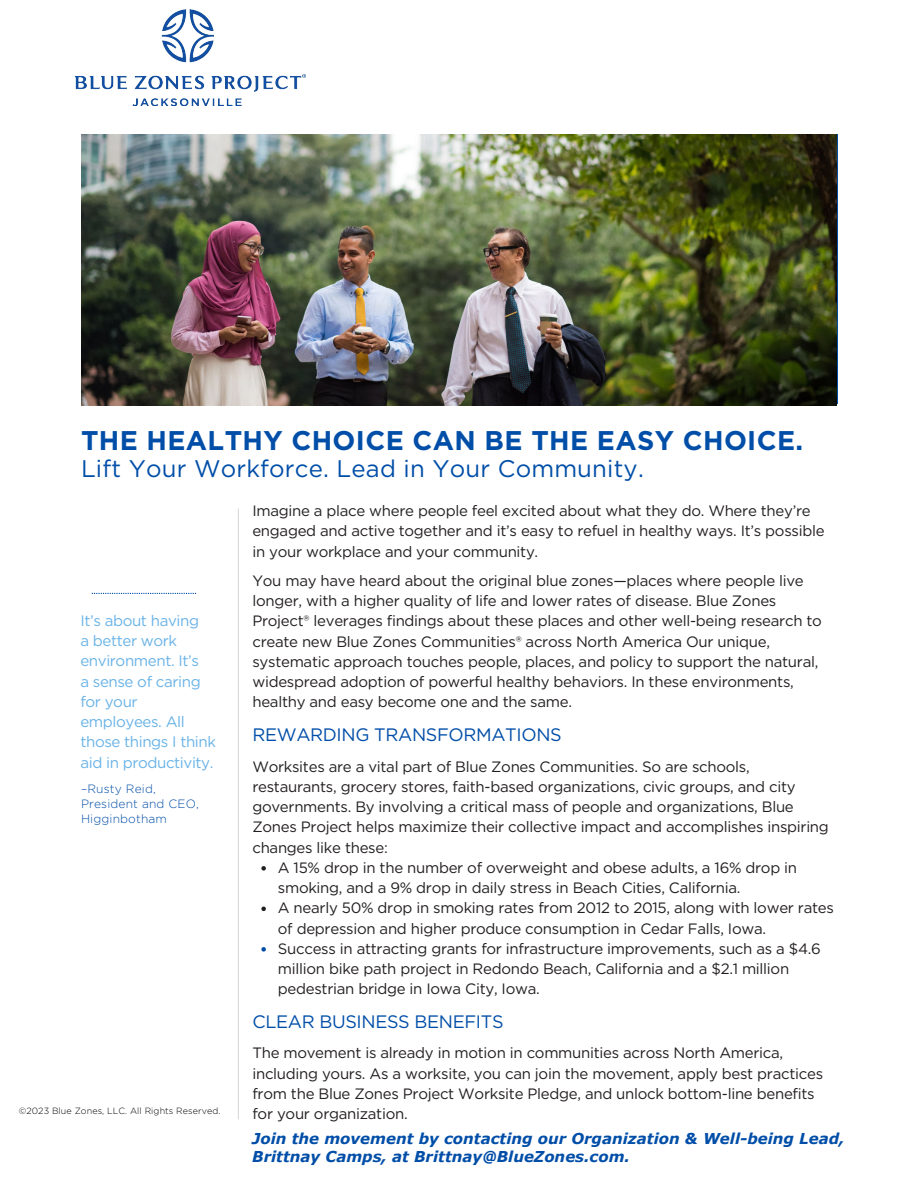
<style>
.page{position:relative;width:918px;height:1188px;background:#fff}
.page>*{position:absolute;margin:0;border:0;box-sizing:border-box;transform-origin:0 0}
.t1{font:700 27px "Gotham";letter-spacing:.015em;color:#004ea8}
.t2{font:24px "Gotham";letter-spacing:.01em;color:#004ea8}
.t3{font:18px "Gotham";letter-spacing:-.02em;color:#004ea8}
.t4{font:15.15px/20.2px "Gotham";letter-spacing:-.025em;color:#69b3e7}
.t5{font:15px/20.2px "Gotham";letter-spacing:-.02em;color:#231f20}
.t6{font:italic 700 15px/18px "Verdana";color:#004ea8}
.t7{font:300 12px/15px "Gotham";letter-spacing:.015em;color:#004ea8}
.t8{font:300 9px "Gotham";letter-spacing:.01em;color:#000}
</style>
<div class="page">
<svg style="left:92px;top:593px;width:104px;height:1px"></svg>
<hr style="left:238px;top:509px;width:1px;height:610px;background:#000">
<img style="left:81px;top:134px;width:756px;height:272px">
<svg style="left:261px;top:866px;width:5px;height:5px"></svg>
<svg style="left:261px;top:907px;width:5px;height:4px"></svg>
<svg style="left:261px;top:947px;width:5px;height:5px"></svg>
<img style="left:74px;top:10px;width:232px;height:95px">
<h1 class="t1" style="left:81px;top:422px;width:724px">THE HEALTHY CHOICE CAN BE THE EASY CHOICE.</h1>
<h2 class="t2" style="left:81px;top:453px;width:564px">Lift Your Workforce. Lead in Your Community.</h2>
<p class="t4" style="left:80px;top:610px;width:137px">It’s about having<br>a better work environment. It’s<br>a sense of caring for your employees. All those things I think aid in productivity.</p>
<p class="t7" style="left:81px;top:781px;width:119px">–Rusty Reid,<br>President and CEO,<br>Higginbotham</p>
<p class="t8" style="left:19px;top:1105px;width:203px">©2023 Blue Zones, LLC. All Rights Reserved.</p>
<p class="t5" style="left:252px;top:500px;width:574px">Imagine a place where people feel excited about what they do. Where they’re engaged and active together and it’s easy to refuel in healthy ways. It’s possible in your workplace and your community.</p>
<p class="t5" style="left:252px;top:570px;width:571px">You may have heard about the original blue zones—places where people live longer, with a higher quality of life and lower rates of disease. Blue Zones Project® leverages findings about these places and other well-being research to create new Blue Zones Communities® across North America Our unique, systematic approach touches people, places, and policy to support the natural, widespread adoption of powerful healthy behaviors. In these environments, healthy and easy become one and the same.</p>
<p class="t3" style="left:252px;top:723px;width:311px">REWARDING TRANSFORMATIONS</p>
<p class="t5" style="left:252px;top:756px;width:578px">Worksites are a vital part of Blue Zones Communities. So are schools, restaurants, grocery stores, faith-based organizations, civic groups, and city governments. By involving a critical mass of people and organizations, Blue Zones Project helps maximize their collective impact and accomplishes inspiring changes like these:</p>
<p class="t5" style="left:278px;top:857px;width:558px">A 15% drop in the number of overweight and obese adults, a 16% drop in smoking, and a 9% drop in daily stress in Beach Cities, California.<br>A nearly 50% drop in smoking rates from 2012 to 2015, along with lower rates of depression and higher produce consumption in Cedar Falls, Iowa.<br>Success in attracting grants for infrastructure improvements, such as a $4.6 million bike path project in Redondo Beach, California and a $2.1 million pedestrian bridge in Iowa City, Iowa.</p>
<p class="t3" style="left:252px;top:1010px;width:253px">CLEAR BUSINESS BENEFITS</p>
<p class="t5" style="left:252px;top:1043px;width:572px">The movement is already in motion in communities across North America, including yours. As a worksite, you can join the movement, apply best practices from the Blue Zones Project Worksite Pledge, and unlock bottom-line benefits for your organization.</p>
<p class="t6" style="left:252px;top:1130px;width:594px">Join the movement by contacting our Organization &amp; Well-being Lead,<br>Brittnay Camps, at Brittnay@BlueZones.com.</p>
</div>
